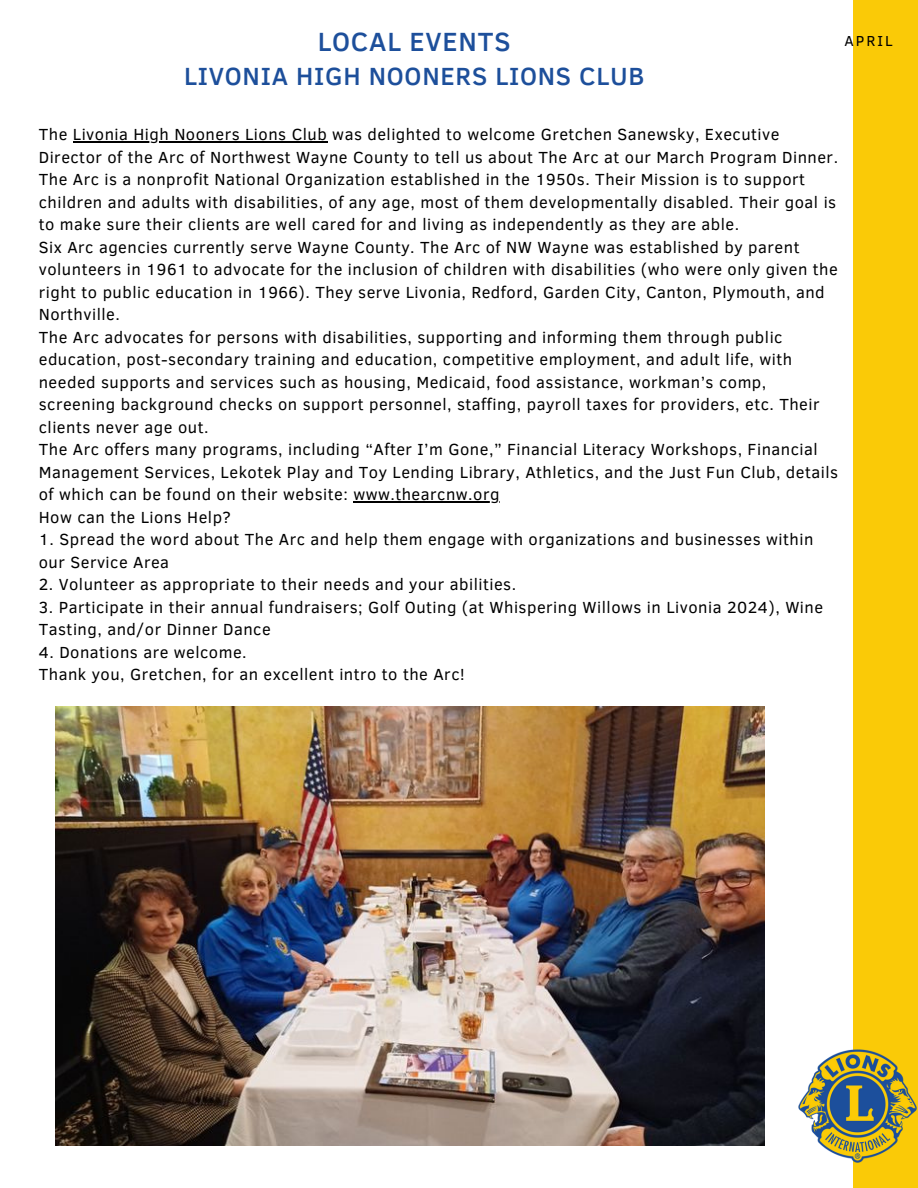
<style>
.page{position:relative;width:918px;height:1188px;background:#fff}
.page>*{position:absolute;margin:0;border:0;box-sizing:border-box;transform-origin:0 0}
.t1{font:500 27px "Clear Sans";letter-spacing:.03em;color:#1d4f9b}
.t2{font:500 25.5px "Clear Sans";letter-spacing:.03em;color:#1d4f9b}
.t3{font:16.5px/22.5px "Clear Sans";letter-spacing:.03em;color:#000}
.t4{font:14.85px "Clear Sans";letter-spacing:.14em;color:#000001}
</style>
<div class="page">
<div style="left:853px;top:0;width:65px;height:1188px;background:#faca07"></div>
<img style="left:798px;top:1050px;width:119px;height:112px">
<img style="left:55px;top:706px;width:709px;height:439px">
<hr style="left:73px;top:141px;width:254px;height:1px;background:#000">
<hr style="left:353px;top:501px;width:147px;height:1px;background:#000">
<h1 class="t1" style="left:318px;top:22px;width:194px">LOCAL EVENTS</h1>
<p class="t4" style="left:844px;top:30px;width:50px">APRIL</p>
<h2 class="t2" style="left:184px;top:57px;width:462px">LIVONIA HIGH NOONERS LIONS CLUB</h2>
<p class="t3" style="left:39px;top:122px;width:801px">The Livonia High Nooners Lions Club was delighted to welcome Gretchen Sanewsky, Executive Director of the Arc of Northwest Wayne County to tell us about The Arc at our March Program Dinner.<br>The Arc is a nonprofit National Organization established in the 1950s. Their Mission is to support children and adults with disabilities, of any age, most of them developmentally disabled. Their goal is to make sure their clients are well cared for and living as independently as they are able.<br>Six Arc agencies currently serve Wayne County. The Arc of NW Wayne was established by parent volunteers in 1961 to advocate for the inclusion of children with disabilities (who were only given the right to public education in 1966). They serve Livonia, Redford, Garden City, Canton, Plymouth, and Northville.<br>The Arc advocates for persons with disabilities, supporting and informing them through public education, post-secondary training and education, competitive employment, and adult life, with needed supports and services such as housing, Medicaid, food assistance, workman’s comp, screening background checks on support personnel, staffing, payroll taxes for providers, etc. Their clients never age out.<br>The Arc offers many programs, including “After I’m Gone,” Financial Literacy Workshops, Financial Management Services, Lekotek Play and Toy Lending Library, Athletics, and the Just Fun Club, details of which can be found on their website: www.thearcnw.org<br>How can the Lions Help?</p>
<p class="t3" style="left:39px;top:527px;width:776px">1. Spread the word about The Arc and help them engage with organizations and businesses within our Service Area</p>
<p class="t3" style="left:39px;top:572px;width:479px">2. Volunteer as appropriate to their needs and your abilities.</p>
<p class="t3" style="left:39px;top:595px;width:786px">3. Participate in their annual fundraisers; Golf Outing (at Whispering Willows in Livonia 2024), Wine<br>Tasting, and/or Dinner Dance</p>
<p class="t3" style="left:39px;top:640px;width:427px">4. Donations are welcome.<br>Thank you, Gretchen, for an excellent intro to the Arc!</p>
</div>
